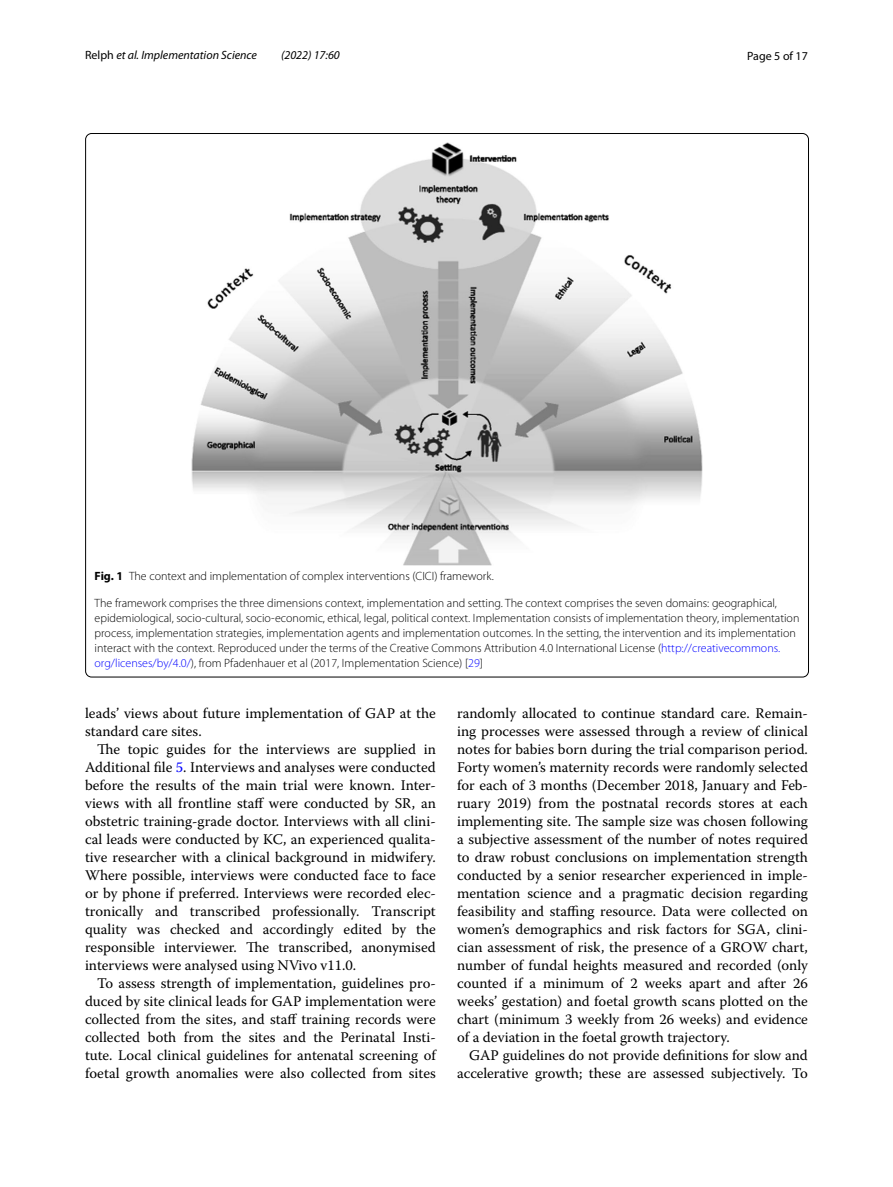
<style>
.page{position:relative;width:893px;height:1187px;background:#fff}
.page>*{position:absolute;margin:0;border:0;box-sizing:border-box;transform-origin:0 0}
.t1{font:14.7px/18px "Warnock Pro";color:#000;text-align:justify}
.t2{font:300 12px/15px "Myriad Pro";color:#000}
.t3{font:italic 12px "Myriad Pro";color:#000}
.t4{font:12px "Myriad Pro";color:#000}
.s1{font-style:normal}
.s2{font-weight:700}
.s3{color:#00f}
</style>
<div class="page">
<img style="left:192px;top:142px;width:510px;height:423px">
<p class="t3" style="left:85px;top:48px;width:173px"><span class="s1">Relph</span> et al. Implementation Science</p>
<p class="t3" style="left:281px;top:48px;width:60px">(2022) 17:60</p>
<p class="t4" style="left:747px;top:48px;width:62px">Page 5 of 17</p>
<p class="t2" style="left:95px;top:569px;width:401px"><span class="s2">Fig. 1</span> The context and implementation of complex interventions (CICI) framework.</p>
<p class="t2" style="left:95px;top:596px;width:706px">The framework comprises the three dimensions context, implementation and setting. The context comprises the seven domains: geographical, epidemiological, socio-cultural, socio-economic, ethical, legal, political context. Implementation consists of implementation theory, implementation process, implementation strategies, implementation agents and implementation outcomes. In the setting, the intervention and its implementation interact with the context. Reproduced under the terms of the Creative Commons Attribution 4.0 International License (<span class="s3">http://creativecommons. org/licenses/by/4.0/</span>), from Pfadenhauer et al (2017, Implementation Science) [<span class="s3">29</span>]</p>
<p class="t1" style="left:85px;top:703px;width:352px">leads’ views about future implementation of GAP at the standard care sites.</p>
<p class="t1" style="left:85px;top:739px;width:352px;text-indent:12px">The topic guides for the interviews are supplied in Additional file <span class="s3">5</span>. Interviews and analyses were conducted before the results of the main trial were known. Inter&shy;views with all frontline staff were conducted by SR, an obstetric training-grade doctor. Interviews with all clini&shy;cal leads were conducted by KC, an experienced qualita&shy;tive researcher with a clinical background in midwifery.<br>Where possible, interviews were conducted face to face or by phone if preferred. Interviews were recorded elec&shy;tronically and transcribed professionally. Transcript quality was checked and accordingly edited by the responsible interviewer. The transcribed, anonymised interviews were analysed using NVivo v11.0.</p>
<p class="t1" style="left:85px;top:973px;width:352px;text-indent:12px">To assess strength of implementation, guidelines pro&shy;duced by site clinical leads for GAP implementation were collected from the sites, and staff training records were collected both from the sites and the Perinatal Insti&shy;tute. Local clinical guidelines for antenatal screening of foetal growth anomalies were also collected from sites</p>
<p class="t1" style="left:457px;top:703px;width:352px">randomly allocated to continue standard care. Remain&shy;ing processes were assessed through a review of clinical notes for babies born during the trial comparison period.<br>Forty women’s maternity records were randomly selected for each of 3 months (December 2018, January and Feb&shy;ruary 2019) from the postnatal records stores at each implementing site. The sample size was chosen following a subjective assessment of the number of notes required to draw robust conclusions on implementation strength conducted by a senior researcher experienced in imple&shy;mentation science and a pragmatic decision regarding feasibility and staffing resource. Data were collected on women’s demographics and risk factors for SGA, clini&shy;cian assessment of risk, the presence of a GROW chart, number of fundal heights measured and recorded (only counted if a minimum of 2 weeks apart and after 26 weeks’ gestation) and foetal growth scans plotted on the chart (minimum 3 weekly from 26 weeks) and evidence of a deviation in the foetal growth trajectory.</p>
<p class="t1" style="left:457px;top:1045px;width:352px;text-align:right">GAP guidelines do not provide definitions for slow and accelerative growth; these are assessed subjectively. To</p>
</div>
